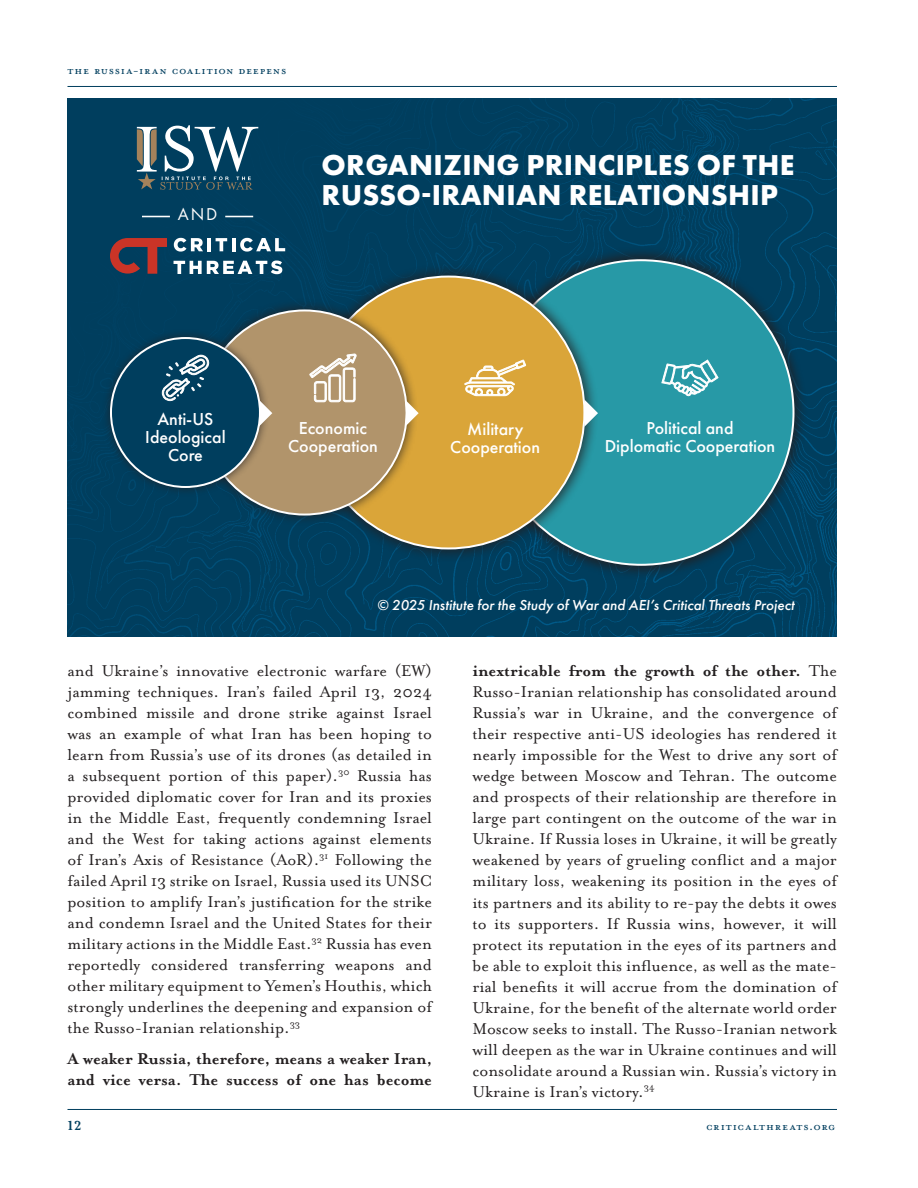
<style>
.page{position:relative;width:918px;height:1188px;background:#fff}
.page>*{position:absolute;margin:0;border:0;box-sizing:border-box;transform-origin:0 0}
.t1{font:700 29.85px/29.8px "Futura PT";letter-spacing:.01em;color:#fff}
.Body_Copy{font:18px/21px "Mrs Eaves OT";color:#231f20;text-align:justify}
.t2{font:500 18px/18px "Futura PT";color:#fff;text-align:center}
.Body_Copy-2{font:700 18px/21px "Mrs Eaves OT";color:#231f20}
.t3{font:17.7px "Futura PT";color:#fff}
.t4{font:italic 500 15px "Futura PT";color:#fff}
.t5{font:15px "Mrs Eaves All Petite Caps OT";letter-spacing:.05em;color:#003e5e}
.t6{font:700 15px "Mrs Eaves OT";color:#003e5e}
.s1{font-weight:700}
</style>
<div class="page">
<hr style="left:68px;top:86px;width:769px;height:1px;background:#003e5e">
<hr style="left:68px;top:1109px;width:769px;height:1px;background:#003e5e">
<img style="left:68px;top:98px;width:769px;height:538px">
<div style="left:475px;top:246px;width:333px;height:333px;background:#231f20;opacity:.75"></div>
<div style="left:489px;top:260px;width:305px;height:305px;background:#2799a6;border-radius:50%"></div>
<div style="left:298px;top:262px;width:301px;height:301px;background:#231f20;opacity:.75"></div>
<div style="left:312px;top:277px;width:272px;height:271px;background:#daa539;border-radius:50%"></div>
<div style="left:190px;top:298px;width:229px;height:229px;background:#231f20;opacity:.75"></div>
<div style="left:202px;top:310px;width:205px;height:205px;background:#b1946b;border-radius:50%"></div>
<div style="left:101px;top:328px;width:169px;height:169px;background:#231f20;opacity:.75"></div>
<div style="left:111px;top:338px;width:149px;height:149px;background:#003e5e;border-radius:50%"></div>
<svg style="left:259px;top:400px;width:13px;height:27px"></svg>
<svg style="left:405px;top:400px;width:14px;height:27px"></svg>
<svg style="left:584px;top:400px;width:14px;height:27px"></svg>
<svg style="left:661px;top:359px;width:58px;height:37px"></svg>
<svg style="left:309px;top:353px;width:48px;height:49px"></svg>
<svg style="left:162px;top:355px;width:47px;height:46px"></svg>
<svg style="left:464px;top:359px;width:62px;height:37px"></svg>
<svg style="left:137px;top:125px;width:121px;height:65px"></svg>
<svg style="left:110px;top:238px;width:57px;height:36px;background:#683841"></svg>
<svg style="left:174px;top:238px;width:29px;height:14px"></svg>
<hr style="left:207px;top:238px;width:4px;height:13px;background:#fff">
<svg style="left:216px;top:238px;width:69px;height:14px"></svg>
<svg style="left:174px;top:261px;width:108px;height:13px"></svg>
<svg style="left:142px;top:216px;width:28px;height:1px"></svg>
<svg style="left:225px;top:216px;width:28px;height:1px"></svg>
<p class="t5" style="left:68px;top:64px;width:220px">THE RUSSIA-IRAN COALITION DEEPENS</p>
<p class="t3" style="left:178px;top:204px;width:41px">AND</p>
<p class="t1" style="left:322px;top:150px;width:474px">ORGANIZING PRINCIPLES OF THE<br>RUSSO-IRANIAN RELATIONSHIP</p>
<p class="t2" style="left:145px;top:410px;width:82px">Anti-US<br>Ideological<br>Core</p>
<p class="t2" style="left:288px;top:419px;width:91px">Economic<br>Cooperation</p>
<p class="t2" style="left:450px;top:420px;width:91px">Military<br>Cooperation</p>
<p class="t2" style="left:605px;top:419px;width:172px">Political and<br>Diplomatic Cooperation</p>
<p class="t4" style="left:377px;top:596px;width:419px">© 2025 Institute for the Study of War and AEI’s Critical Threats Project</p>
<p class="Body_Copy" style="left:67px;top:661px;width:366px">and Ukraine’s innovative electronic warfare (EW) jamming techniques. Iran’s failed April 13, 2024 combined missile and drone strike against Israel was an example of what Iran has been hoping to learn from Russia’s use of its drones (as detailed in a subsequent portion of this paper).<sup>30</sup> Russia has provided diplomatic cover for Iran and its proxies in the Middle East, frequently condemning Israel and the West for taking actions against elements of Iran’s Axis of Resistance (AoR).<sup>31</sup> Following the failed April 13 strike on Israel, Russia used its UNSC position to amplify Iran’s justification for the strike and condemn Israel and the United States for their military actions in the Middle East.<sup>32</sup> Russia has even reportedly considered transferring weapons and other military equipment to Yemen’s Houthis, which strongly underlines the deepening and expansion of the Russo-Iranian relationship.<sup>33</sup></p>
<p class="Body_Copy-2" style="left:68px;top:1049px;width:366px">A weaker Russia, therefore, means a weaker Iran, and vice versa. The success of one has become</p>
<p class="Body_Copy" style="left:472px;top:661px;width:366px"><span class="s1">inextricable from the growth of the other.</span> The Russo-Iranian relationship has consolidated around Russia’s war in Ukraine, and the convergence of their respective anti-US ideologies has rendered it nearly impossible for the West to drive any sort of wedge between Moscow and Tehran. The outcome and prospects of their relationship are therefore in large part contingent on the outcome of the war in Ukraine. If Russia loses in Ukraine, it will be greatly weakened by years of grueling conflict and a major military loss, weakening its position in the eyes of its partners and its ability to re-pay the debts it owes to its supporters. If Russia wins, however, it will protect its reputation in the eyes of its partners and be able to exploit this influence, as well as the mate&shy;rial benefits it will accrue from the domination of Ukraine, for the benefit of the alternate world order Moscow seeks to install. The Russo-Iranian network will deepen as the war in Ukraine continues and will consolidate around a Russian win. Russia’s victory in Ukraine is Iran’s victory.<sup>34</sup></p>
<p class="t6" style="left:68px;top:1117px;width:16px">12</p>
<p class="t5" style="left:706px;top:1120px;width:131px">CRITICALTHREATS.ORG</p>
</div>
